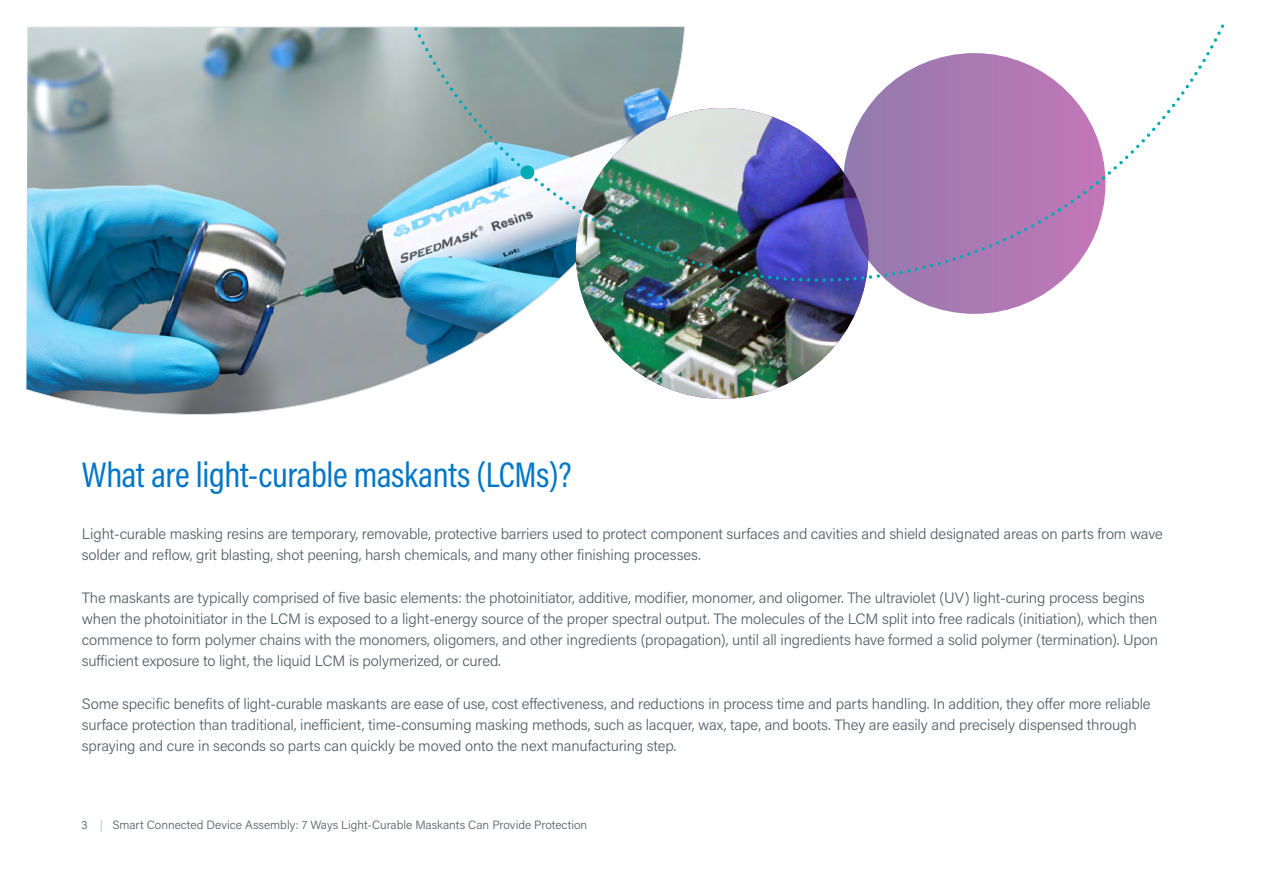
<style>
.page{position:relative;width:1263px;height:893px;background:#fff}
.page>*{position:absolute;margin:0;border:0;box-sizing:border-box;transform-origin:0 0}
.Titles_Style_1{font:36px "Acumin Pro Cond";letter-spacing:-.01em;color:#0076c8}
.text{font:300 15px/21px "Acumin Pro";letter-spacing:-.01em;color:#525e65}
.t1{font:300 12px "Acumin Pro";color:#525e65}
.s1{color:#b1bac0}
</style>
<div class="page">
<img style="left:26px;top:26px;width:531px;height:389px">
<img style="left:578px;top:282px;width:288px;height:117px">
<svg style="left:843px;top:53px;width:262px;height:261px;background:#aa7ab3"></svg>
<img style="left:414px;top:24px;width:810px;height:258px">
<p class="Titles_Style_1" style="left:82px;top:452px;width:491px">What are light-curable maskants (LCMs)?</p>
<p class="text" style="left:82px;top:523px;width:1082px">Light-curable masking resins are temporary, removable, protective barriers used to protect component surfaces and cavities and shield designated areas on parts from wave solder and reflow, grit blasting, shot peening, harsh chemicals, and many other finishing processes.</p>
<p class="text" style="left:82px;top:587px;width:1078px">The maskants are typically comprised of five basic elements: the photoinitiator, additive, modifier, monomer, and oligomer. The ultraviolet (UV) light-curing process begins when the photoinitiator in the LCM is exposed to a light-energy source of the proper spectral output. The molecules of the LCM split into free radicals (initiation), which then commence to form polymer chains with the monomers, oligomers, and other ingredients (propagation), until all ingredients have formed a solid polymer (termination). Upon sufficient exposure to light, the liquid LCM is polymerized, or cured.</p>
<p class="text" style="left:82px;top:693px;width:1070px">Some specific benefits of light-curable maskants are ease of use, cost effectiveness, and reductions in process time and parts handling. In addition, they offer more reliable surface protection than traditional, inefficient, time-consuming masking methods, such as lacquer, wax, tape, and boots. They are easily and precisely dispensed through spraying and cure in seconds so parts can quickly be moved onto the next manufacturing step.</p>
<p class="t1" style="left:81px;top:816px;width:508px">3 <span class="s1">|</span> Smart Connected Device Assembly: 7 Ways Light-Curable Maskants Can Provide Protection</p>
</div>
